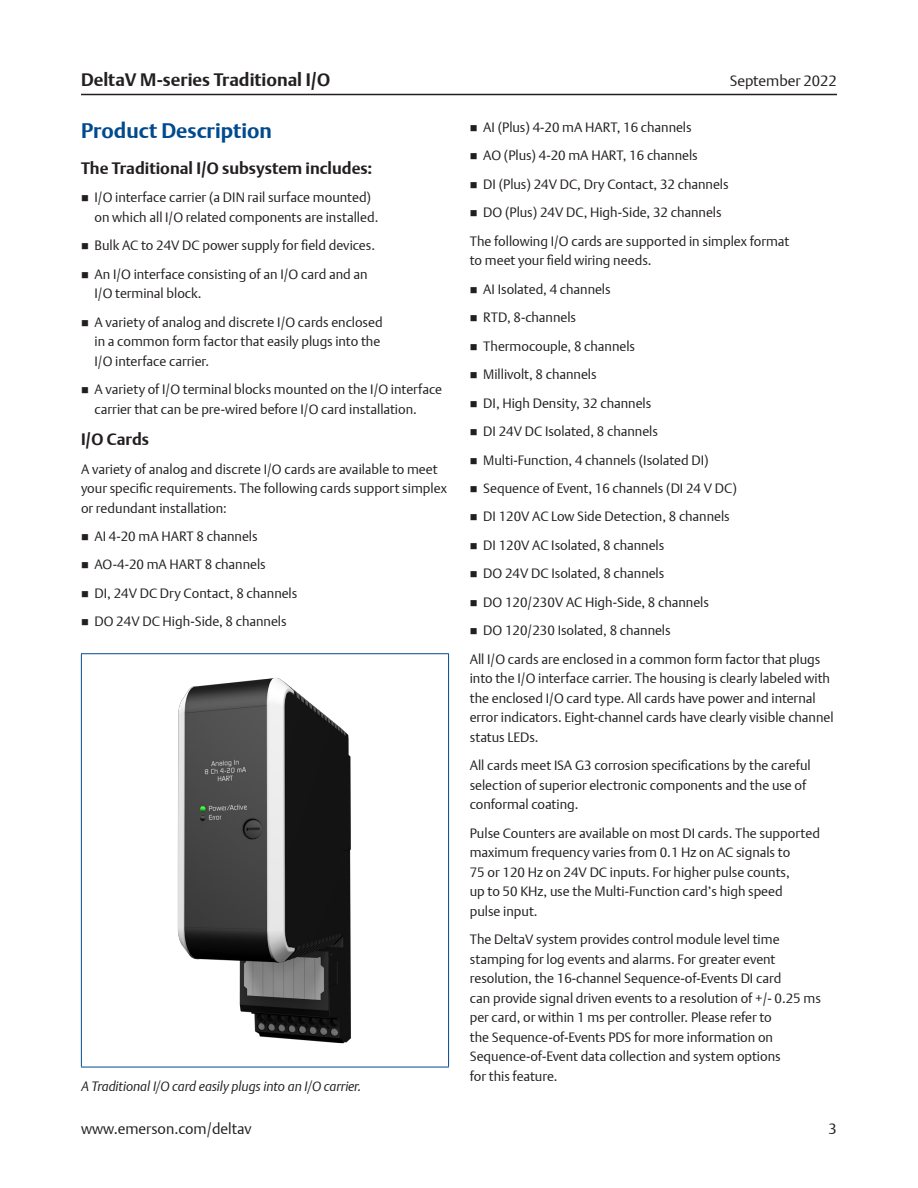
<style>
.page{position:relative;width:918px;height:1188px;background:#fff}
.page>*{position:absolute;margin:0;border:0;box-sizing:border-box;transform-origin:0 0}
.Subhead_1{font:700 21px "DTL Argo T";color:#004a8d}
.t1{font:700 18px "DTL Argo T";color:#231f20}
.Body_Text{font:700 16.5px "DTL Argo T";color:#231f20}
.t2{font:15px "DTL Argo T Light";color:#231f20}
.Body_Text-2{font:13.5px/19.5px "DTL Argo T Light";color:#231f20}
.Image_Illustration_C{font:italic 13.5px "DTL Argo T Light";letter-spacing:-.005em;color:#231f20}
</style>
<div class="page">
<hr style="left:81px;top:94px;width:756px;height:1px;background:#231f20">
<hr style="left:81px;top:1067px;width:368px;height:1px;background:#004a8d">
<hr style="left:81px;top:653px;width:368px;height:1px;background:#004a8d">
<hr style="left:81px;top:654px;width:1px;height:413px;background:#004a8d">
<hr style="left:448px;top:654px;width:1px;height:413px;background:#004a8d">
<img style="left:177px;top:678px;width:174px;height:366px">
<h2 class="t1" style="left:81px;top:69px;width:251px">DeltaV M-series Traditional I/O</h2>
<p class="t2" style="left:730px;top:72px;width:109px">September 2022</p>
<p class="Subhead_1" style="left:81px;top:118px;width:192px">Product Description</p>
<p class="Body_Text" style="left:81px;top:158px;width:293px">The Traditional I/O subsystem includes:</p>
<p class="Body_Text-2" style="left:94px;top:188px;width:285px">I/O interface carrier (a DIN rail surface mounted) on which all I/O related components are installed.</p>
<p class="Body_Text-2" style="left:94px;top:236px;width:282px">Bulk AC to 24V DC power supply for field devices.</p>
<p class="Body_Text-2" style="left:94px;top:264px;width:275px">An I/O interface consisting of an I/O card and an<br>I/O terminal block.</p>
<p class="Body_Text-2" style="left:94px;top:312px;width:290px">A variety of analog and discrete I/O cards enclosed in a common form factor that easily plugs into the<br>I/O interface carrier.</p>
<p class="Body_Text-2" style="left:94px;top:379px;width:349px">A variety of I/O terminal blocks mounted on the I/O interface carrier that can be pre-wired before I/O card installation.</p>
<p class="Body_Text" style="left:81px;top:429px;width:70px">I/O Cards</p>
<p class="Body_Text-2" style="left:81px;top:459px;width:367px">A variety of analog and discrete I/O cards are available to meet your specific requirements. The following cards support simplex or redundant installation:</p>
<p class="Body_Text-2" style="left:94px;top:526px;width:165px">AI 4-20 mA HART 8 channels</p>
<p class="Body_Text-2" style="left:94px;top:555px;width:173px">AO-4-20 mA HART 8 channels</p>
<p class="Body_Text-2" style="left:94px;top:583px;width:204px">DI, 24V DC Dry Contact, 8 channels</p>
<p class="Body_Text-2" style="left:94px;top:612px;width:194px">DO 24V DC High-Side, 8 channels</p>
<p class="Image_Illustration_C" style="left:81px;top:1078px;width:282px">A Traditional I/O card easily plugs into an I/O carrier.</p>
<p class="Body_Text-2" style="left:483px;top:117px;width:210px">AI (Plus) 4-20 mA HART, 16 channels</p>
<p class="Body_Text-2" style="left:483px;top:146px;width:216px">AO (Plus) 4-20 mA HART, 16 channels</p>
<p class="Body_Text-2" style="left:483px;top:174px;width:247px">DI (Plus) 24V DC, Dry Contact, 32 channels</p>
<p class="Body_Text-2" style="left:483px;top:203px;width:240px">DO (Plus) 24V DC, High-Side, 32 channels</p>
<p class="Body_Text-2" style="left:470px;top:231px;width:321px">The following I/O cards are supported in simplex format to meet your field wiring needs.</p>
<p class="Body_Text-2" style="left:483px;top:279px;width:129px">AI Isolated, 4 channels</p>
<p class="Body_Text-2" style="left:483px;top:308px;width:94px">RTD, 8-channels</p>
<p class="Body_Text-2" style="left:483px;top:336px;width:153px">Thermocouple, 8 channels</p>
<p class="Body_Text-2" style="left:483px;top:365px;width:115px">Millivolt, 8 channels</p>
<p class="Body_Text-2" style="left:483px;top:393px;width:170px">DI, High Density, 32 channels</p>
<p class="Body_Text-2" style="left:483px;top:421px;width:176px">DI 24V DC Isolated, 8 channels</p>
<p class="Body_Text-2" style="left:483px;top:450px;width:227px">Multi-Function, 4 channels (Isolated DI)</p>
<p class="Body_Text-2" style="left:483px;top:478px;width:255px">Sequence of Event, 16 channels (DI 24 V DC)</p>
<p class="Body_Text-2" style="left:483px;top:507px;width:248px">DI 120V AC Low Side Detection, 8 channels</p>
<p class="Body_Text-2" style="left:483px;top:535px;width:183px">DI 120V AC Isolated, 8 channels</p>
<p class="Body_Text-2" style="left:483px;top:564px;width:183px">DO 24V DC Isolated, 8 channels</p>
<p class="Body_Text-2" style="left:483px;top:592px;width:227px">DO 120/230V AC High-Side, 8 channels</p>
<p class="Body_Text-2" style="left:483px;top:621px;width:189px">DO 120/230 Isolated, 8 channels</p>
<p class="Body_Text-2" style="left:470px;top:649px;width:365px">All I/O cards are enclosed in a common form factor that plugs into the I/O interface carrier. The housing is clearly labeled with the enclosed I/O card type. All cards have power and internal error indicators. Eight-channel cards have clearly visible channel status LEDs.</p>
<p class="Body_Text-2" style="left:470px;top:756px;width:342px">All cards meet ISA G3 corrosion specifications by the careful selection of superior electronic components and the use of conformal coating.</p>
<p class="Body_Text-2" style="left:470px;top:823px;width:352px">Pulse Counters are available on most DI cards. The supported maximum frequency varies from 0.1 Hz on AC signals to<br>75 or 120 Hz on 24V DC inputs. For higher pulse counts,<br>up to 50 KHz, use the Multi-Function card’s high speed<br>pulse input.</p>
<p class="Body_Text-2" style="left:470px;top:930px;width:353px">The DeltaV system provides control module level time stamping for log events and alarms. For greater event resolution, the 16-channel Sequence-of-Events DI card<br>can provide signal driven events to a resolution of +/- 0.25 ms per card, or within 1 ms per controller. Please refer to<br>the Sequence-of-Events PDS for more information on Sequence-of-Event data collection and system options<br>for this feature.</p>
<p class="t2" style="left:81px;top:1120px;width:172px">www.emerson.com/deltav</p>
<p class="t2" style="left:829px;top:1120px;width:10px">3</p>
</div>
